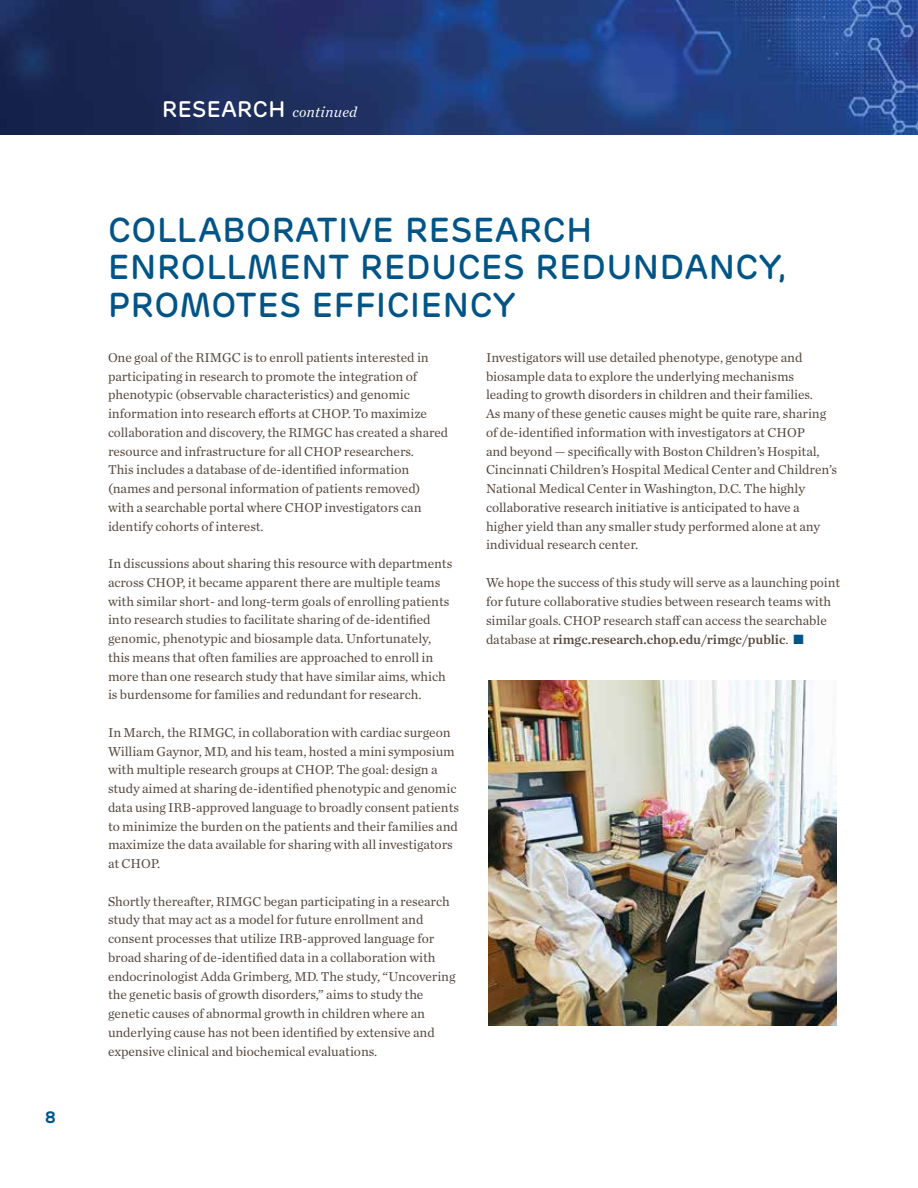
<style>
.page{position:relative;width:918px;height:1188px;background:#fff}
.page>*{position:absolute;margin:0;border:0;box-sizing:border-box;transform-origin:0 0}
.t1{font:500 34.5px/37.5px "Rubrik";letter-spacing:.02em;color:#005486}
.t2{font:600 16.5px "Rubrik";color:#005486}
.t3{font:italic 15px "Chronicle Text G1";letter-spacing:.02em;color:#fff}
.t4{font:13.5px/18.8px "Chronicle Text G1";letter-spacing:-.005em;color:#56483d}
.t5{font:13.5px "Chronicle Text G1 Semi";letter-spacing:-.005em;color:#56483d}
.s1{font-family:"Rubrik";font-weight:500;font-style:normal;font-size:22.5px}
.s2{font-family:"Chronicle Text G1"}
.s3{color:#005486}
</style>
<div class="page">
<img style="left:0;top:0;width:918px;height:135px">
<img style="left:488px;top:680px;width:349px;height:346px">
<p class="t2" style="left:45px;top:1107px;width:13px">8</p>
<p class="t3" style="left:162px;top:101px;width:197px"><span class="s1">RESEARCH</span> continued</p>
<h1 class="t1" style="left:108px;top:211px;width:680px">COLLABORATIVE RESEARCH<br>ENROLLMENT REDUCES REDUNDANCY,<br>PROMOTES EFFICIENCY</h1>
<p class="t4" style="left:108px;top:347px;width:341px">One goal of the RIMGC is to enroll patients interested in participating in research to promote the integration of phenotypic (observable characteristics) and genomic information into research efforts at CHOP. To maximize collaboration and discovery, the RIMGC has created a shared resource and infrastructure for all CHOP researchers.<br>This includes a database of de-identified information (names and personal information of patients removed) with a searchable portal where CHOP investigators can identify cohorts of interest.</p>
<p class="t4" style="left:108px;top:553px;width:346px">In discussions about sharing this resource with departments across CHOP, it became apparent there are multiple teams with similar short- and long-term goals of enrolling patients into research studies to facilitate sharing of de-identified genomic, phenotypic and biosample data. Unfortunately, this means that often families are approached to enroll in more than one research study that have similar aims, which is burdensome for families and redundant for research.</p>
<p class="t4" style="left:108px;top:722px;width:353px">In March, the RIMGC, in collaboration with cardiac surgeon William Gaynor, MD, and his team, hosted a mini symposium with multiple research groups at CHOP. The goal: design a study aimed at sharing de-identified phenotypic and genomic data using IRB-approved language to broadly consent patients to minimize the burden on the patients and their families and maximize the data available for sharing with all investigators at CHOP.</p>
<p class="t4" style="left:108px;top:891px;width:349px">Shortly thereafter, RIMGC began participating in a research study that may act as a model for future enrollment and consent processes that utilize IRB-approved language for broad sharing of de-identified data in a collaboration with endocrinologist Adda Grimberg, MD. The study, “Uncovering the genetic basis of growth disorders,” aims to study the genetic causes of abnormal growth in children where an underlying cause has not been identified by extensive and expensive clinical and biochemical evaluations.</p>
<p class="t4" style="left:486px;top:347px;width:353px">Investigators will use detailed phenotype, genotype and biosample data to explore the underlying mechanisms leading to growth disorders in children and their families.<br>As many of these genetic causes might be quite rare, sharing of de-identified information with investigators at CHOP<br>and beyond — specifically with Boston Children’s Hospital, Cincinnati Children’s Hospital Medical Center and Children’s National Medical Center in Washington, D.C. The highly collaborative research initiative is anticipated to have a higher yield than any smaller study performed alone at any individual research center.</p>
<p class="t4" style="left:486px;top:572px;width:356px">We hope the success of this study will serve as a launching point for future collaborative studies between research teams with similar goals. CHOP research staff can access the searchable</p>
<p class="t5" style="left:486px;top:629px;width:319px"><span class="s2">database at</span> rimgc.research.chop.edu/rimgc/public<span class="s2">.</span> <span class="s3">■</span></p>
</div>
